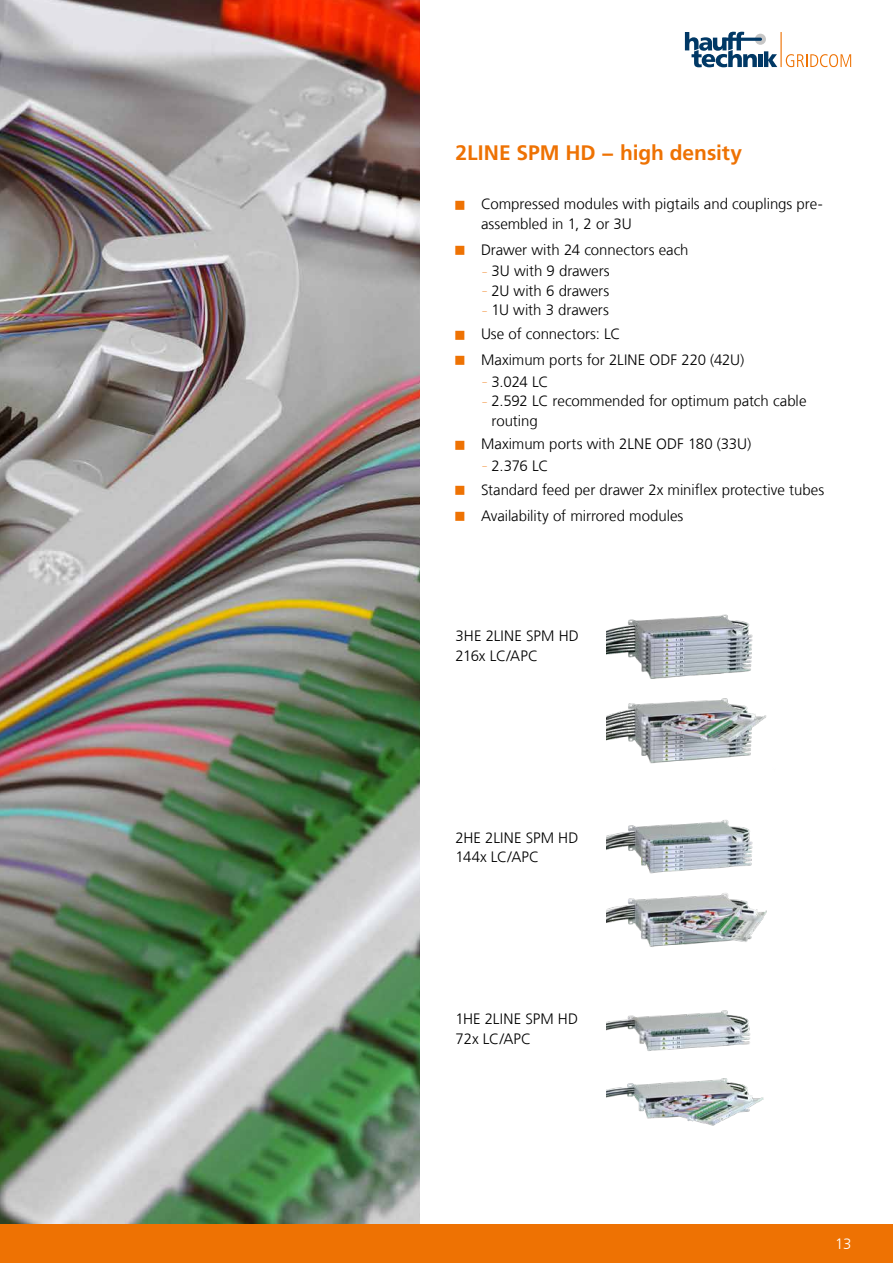
<style>
.page{position:relative;width:893px;height:1263px;background:#fff}
.page>*{position:absolute;margin:0;border:0;box-sizing:border-box;transform-origin:0 0}
.t1{font:700 21px "Frutigerfor Hauff";color:#ee7203}
.t2{font:300 15px/19.5px "Frutigerfor Hauff";color:#000}
.t3{font:300 15px "Frutigerfor Hauff";color:#fff}
.s1{font-size:9px;color:#ee7203}
</style>
<div class="page">
<svg style="left:685px;top:32px;width:92px;height:35px"></svg>
<hr style="left:780px;top:32px;width:2px;height:35px;background:#ee7203">
<svg style="left:786px;top:54px;width:65px;height:13px"></svg>
<img style="left:0;top:0;width:420px;height:1225px">
<img style="left:606px;top:614px;width:147px;height:65px">
<img style="left:606px;top:698px;width:161px;height:66px">
<img style="left:606px;top:820px;width:147px;height:54px">
<img style="left:606px;top:893px;width:161px;height:54px">
<img style="left:606px;top:1010px;width:145px;height:41px">
<img style="left:606px;top:1078px;width:158px;height:48px">
<div style="left:0;top:1225px;width:893px;height:38px;background:#ee7203"></div>
<h1 class="t1" style="left:455px;top:140px;width:288px">2LINE SPM HD − high density</h1>
<p class="t2" style="left:481px;top:194px;width:343px">Compressed modules with pigtails and couplings pre&shy;assembled in 1, 2 or 3U</p>
<p class="t2" style="left:481px;top:240px;width:209px">Drawer with 24 connectors each</p>
<p class="t2" style="left:482px;top:261px;width:129px"><span class="s1">–</span> 3U with 9 drawers</p>
<p class="t2" style="left:482px;top:281px;width:128px"><span class="s1">–</span> 2U with 6 drawers</p>
<p class="t2" style="left:481px;top:298px;width:141px;line-height:23.7px"><span class="s1">–</span> 1U with 3 drawers<br>Use of connectors: LC</p>
<p class="t2" style="left:481px;top:350px;width:265px">Maximum ports for 2LINE ODF 220 (42U)</p>
<p class="t2" style="left:482px;top:371px;width:67px"><span class="s1">–</span> 3.024 LC</p>
<p class="t2" style="left:491px;top:391px;width:316px;text-indent:-9px"><span class="s1">–</span> 2.592 LC recommended for optimum patch cable routing</p>
<p class="t2" style="left:481px;top:434px;width:272px">Maximum ports with 2LNE ODF 180 (33U)</p>
<p class="t2" style="left:481px;top:454px;width:345px;line-height:23.7px"><span class="s1">–</span> 2.376 LC<br>Standard feed per drawer 2x miniflex protective tubes</p>
<p class="t2" style="left:481px;top:505px;width:204px">Availability of mirrored modules</p>
<p class="t2" style="left:455px;top:626px;width:125px">3HE 2LINE SPM HD<br>216x LC/APC</p>
<p class="t2" style="left:455px;top:827px;width:125px">2HE 2LINE SPM HD<br>144x LC/APC</p>
<p class="t2" style="left:455px;top:1009px;width:124px">1HE 2LINE SPM HD<br>72x LC/APC</p>
<p class="t3" style="left:835px;top:1235px;width:18px">13</p>
</div>
